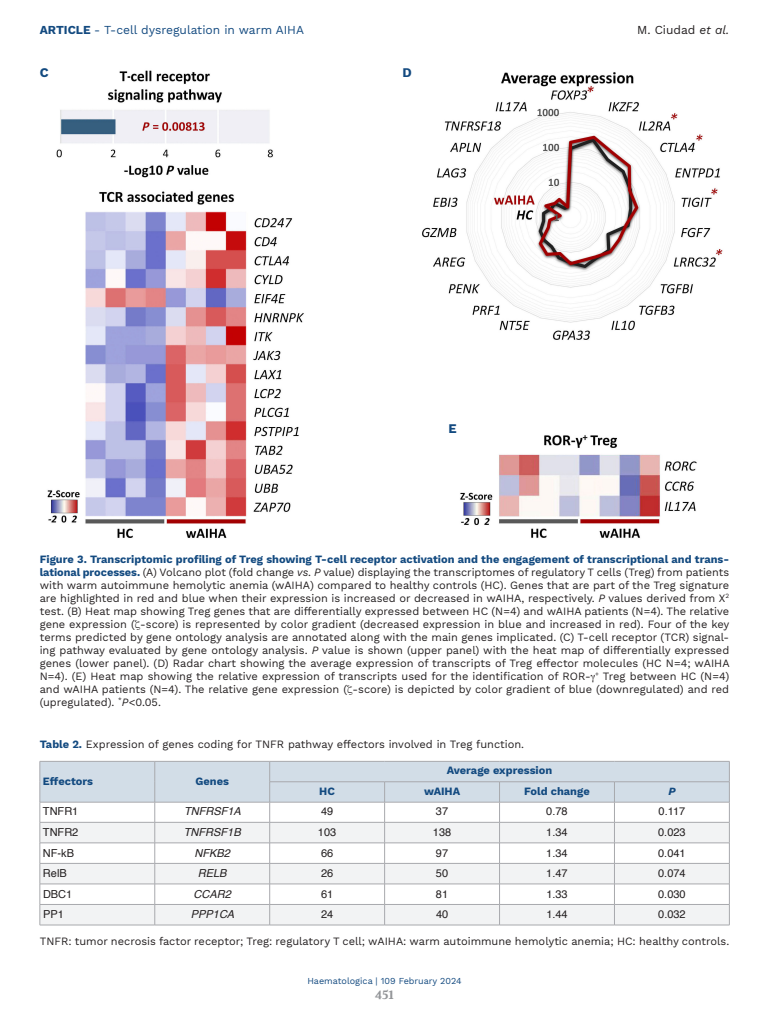
<style>
.page{position:relative;width:769px;height:1024px;background:#fff}
.page>*{position:absolute;margin:0;border:0;box-sizing:border-box;transform-origin:0 0}
.LETTERE_Figure{font:700 13px "Work Sans";color:#134a80}
.t1{font:12px "Work Sans";color:#134a80}
.t2{font:12px "Work Sans";color:#231f20}
.t3{font:700 12px "Volkhov";color:#939598}
.DIDA_Figura{font:11px/13px "Work Sans";color:#231f20;text-align:justify}
.TABELLA_Testo_11_13{font:11px "Helvetica";color:#231f20}
.TABELLA_Titolo{font:11px "Work Sans";color:#231f20}
.TABELLA_Intestazione{font:700 11px "Work Sans";color:#134a80}
.TABELLA_Testo_11_13-2{font:italic 11px "Helvetica";color:#231f20}
.TABELLA_Testo_Prima_colonna{font:11px "Helvetica";color:#231f20}
.TABELLA_Intestazione_prima_colonna{font:700 11px "Work Sans";letter-spacing:-.005em;color:#134a80}
.TABELLA_Intestazione-2{font:italic 700 11px "Work Sans";color:#134a80}
.t4{font:9px "Work Sans";color:#134a80}
.s1{font-weight:700}
.s2{font-style:italic}
.s3{font-weight:700;color:#134a80}
</style>
<div class="page">
<img style="left:47px;top:70px;width:676px;height:468px">
<hr style="left:40px;top:924px;width:115px;height:1px;background:#a8a9ad">
<hr style="left:155px;top:924px;width:114px;height:1px;background:#a8a9ad">
<hr style="left:269px;top:924px;width:115px;height:1px;background:#a8a9ad">
<hr style="left:384px;top:924px;width:115px;height:1px;background:#a8a9ad">
<hr style="left:499px;top:924px;width:115px;height:1px;background:#a8a9ad">
<hr style="left:614px;top:924px;width:115px;height:1px;background:#a8a9ad">
<svg style="left:40px;top:761px;width:689px;height:163px"></svg>
<hr style="left:40px;top:801px;width:115px;height:1px;background:#a8a9ad">
<p class="t1" style="left:40px;top:23px;width:265px"><span class="s1">ARTICLE</span> - T-cell dysregulation in warm AIHA</p>
<p class="t2" style="left:637px;top:23px;width:93px">M. Ciudad <span class="s2">et al.</span></p>
<p class="LETTERE_Figure" style="left:40px;top:65px;width:10px">C</p>
<p class="LETTERE_Figure" style="left:402px;top:65px;width:11px">D</p>
<p class="LETTERE_Figure" style="left:448px;top:421px;width:10px">E</p>
<p class="DIDA_Figura" style="left:40px;top:552px;width:691px"><span class="s3">Figure 3. Transcriptomic profiling of Treg showing T-cell receptor activation and the engagement of transcriptional and trans&shy;lational processes.</span> (A) Volcano plot (fold change <span class="s2">vs</span>. <span class="s2">P</span> value) displaying the transcriptomes of regulatory T cells (Treg) from patients with warm autoimmune hemolytic anemia (wAIHA) compared to healthy controls (HC). Genes that are part of the Treg signature are highlighted in red and blue when their expression is increased or decreased in wAIHA, respectively. <span class="s2">P</span> values derived from X<sup>2 </sup>test. (B) Heat map showing Treg genes that are differentially expressed between HC (N=4) and wAIHA patients (N=4). The relative gene expression ( -score) is represented by color gradient (decreased expression in blue and increased in red). Four of the key terms predicted by gene ontology analysis are annotated along with the main genes implicated. (C) T-cell receptor (TCR) signal&shy;ing pathway evaluated by gene ontology analysis. <span class="s2">P</span> value is shown (upper panel) with the heat map of differentially expressed genes (lower panel). (D) Radar chart showing the average expression of transcripts of Treg effector molecules (HC N=4; wAIHA N=4). (E) Heat map showing the relative expression of transcripts used for the identification of ROR- <sup>+</sup> Treg between HC (N=4) and wAIHA patients (N=4). The relative gene expression ( -score) is depicted by color gradient of blue (downregulated) and red (upregulated). <sup>*</sup><span class="s2">P</span>&lt;0.05.</p>
<p class="TABELLA_Titolo" style="left:40px;top:737px;width:485px"><span class="s3">Table 2.</span> Expression of genes coding for TNFR pathway effectors involved in Treg function.</p>
<p class="TABELLA_Intestazione_prima_colonna" style="left:43px;top:774px;width:52px">Effectors</p>
<p class="TABELLA_Intestazione" style="left:195px;top:774px;width:35px">Genes</p>
<p class="TABELLA_Intestazione" style="left:446px;top:764px;width:107px">Average expression</p>
<p class="TABELLA_Intestazione" style="left:319px;top:784px;width:17px">HC</p>
<p class="TABELLA_Intestazione" style="left:424px;top:784px;width:38px">wAIHA</p>
<p class="TABELLA_Intestazione" style="left:524px;top:784px;width:67px">Fold change</p>
<p class="TABELLA_Intestazione-2" style="left:668px;top:782px;width:9px">P</p>
<p class="TABELLA_Testo_Prima_colonna" style="left:43px;top:803px;width:37px">TNFR1</p>
<p class="TABELLA_Testo_11_13-2" style="left:184px;top:802px;width:58px">TNFRSF1A</p>
<p class="TABELLA_Testo_11_13" style="left:321px;top:803px;width:14px">49</p>
<p class="TABELLA_Testo_11_13" style="left:436px;top:803px;width:14px">37</p>
<p class="TABELLA_Testo_11_13" style="left:546px;top:803px;width:23px">0.78</p>
<p class="TABELLA_Testo_11_13" style="left:658px;top:803px;width:28px">0.117</p>
<p class="TABELLA_Testo_Prima_colonna" style="left:43px;top:823px;width:37px">TNFR2</p>
<p class="TABELLA_Testo_11_13-2" style="left:184px;top:823px;width:58px">TNFRSF1B</p>
<p class="TABELLA_Testo_11_13" style="left:318px;top:823px;width:20px">103</p>
<p class="TABELLA_Testo_11_13" style="left:432px;top:823px;width:20px">138</p>
<p class="TABELLA_Testo_11_13" style="left:546px;top:823px;width:23px">1.34</p>
<p class="TABELLA_Testo_11_13" style="left:657px;top:823px;width:29px">0.023</p>
<p class="TABELLA_Testo_Prima_colonna" style="left:43px;top:844px;width:33px">NF-kB</p>
<p class="TABELLA_Testo_11_13-2" style="left:194px;top:843px;width:37px">NFKB2</p>
<p class="TABELLA_Testo_11_13" style="left:321px;top:844px;width:14px">66</p>
<p class="TABELLA_Testo_11_13" style="left:436px;top:844px;width:14px">97</p>
<p class="TABELLA_Testo_11_13" style="left:546px;top:844px;width:23px">1.34</p>
<p class="TABELLA_Testo_11_13" style="left:657px;top:844px;width:29px">0.041</p>
<p class="TABELLA_Testo_Prima_colonna" style="left:43px;top:864px;width:25px">RelB</p>
<p class="TABELLA_Testo_11_13-2" style="left:198px;top:864px;width:30px">RELB</p>
<p class="TABELLA_Testo_11_13" style="left:321px;top:864px;width:14px">26</p>
<p class="TABELLA_Testo_11_13" style="left:436px;top:864px;width:14px">50</p>
<p class="TABELLA_Testo_11_13" style="left:546px;top:864px;width:23px">1.47</p>
<p class="TABELLA_Testo_11_13" style="left:657px;top:864px;width:29px">0.074</p>
<p class="TABELLA_Testo_Prima_colonna" style="left:43px;top:885px;width:31px">DBC1</p>
<p class="TABELLA_Testo_11_13-2" style="left:193px;top:884px;width:39px">CCAR2</p>
<p class="TABELLA_Testo_11_13" style="left:321px;top:885px;width:14px">61</p>
<p class="TABELLA_Testo_11_13" style="left:436px;top:885px;width:14px">81</p>
<p class="TABELLA_Testo_11_13" style="left:546px;top:885px;width:23px">1.33</p>
<p class="TABELLA_Testo_11_13" style="left:658px;top:885px;width:29px">0.030</p>
<p class="TABELLA_Testo_Prima_colonna" style="left:43px;top:905px;width:22px">PP1</p>
<p class="TABELLA_Testo_11_13-2" style="left:191px;top:905px;width:45px">PPP1CA</p>
<p class="TABELLA_Testo_11_13" style="left:321px;top:905px;width:14px">24</p>
<p class="TABELLA_Testo_11_13" style="left:436px;top:905px;width:14px">40</p>
<p class="TABELLA_Testo_11_13" style="left:546px;top:905px;width:23px">1.44</p>
<p class="TABELLA_Testo_11_13" style="left:658px;top:905px;width:29px">0.032</p>
<p class="DIDA_Figura" style="left:40px;top:935px;width:690px">TNFR: tumor necrosis factor receptor; Treg: regulatory T cell; wAIHA: warm autoimmune hemolytic anemia; HC: healthy controls.</p>
<p class="t4" style="left:307px;top:975px;width:156px">Haematologica | 109 February 2024</p>
<p class="t3" style="left:375px;top:987px;width:20px">451</p>
</div>
